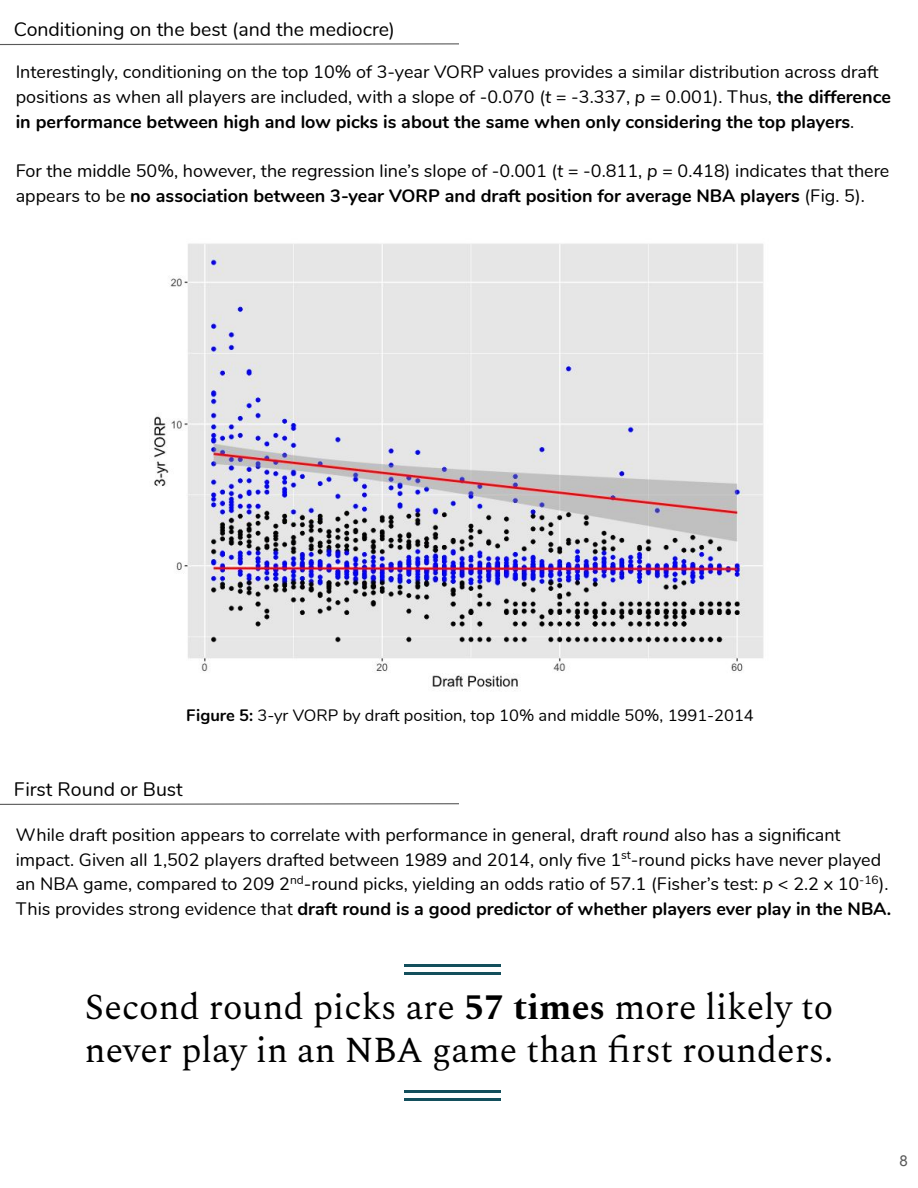
<style>
.page{position:relative;width:918px;height:1188px;background:#fff}
.page>*{position:absolute;margin:0;border:0;box-sizing:border-box;transform-origin:0 0}
.t1{font:36px/42.8px "Spectral";color:#000}
.t2{font:19.5px "Nunito";color:#000}
.t3{font:18px/24.8px "Nunito";color:#000}
.t4{font:16.5px "Nunito";color:#000}
.t5{font:15px "Arial";color:#595959}
.s1{font-style:italic}
.s2{font-weight:700}
</style>
<div class="page">
<hr style="left:405px;top:964px;width:96px;height:3px;background:#134f5c">
<hr style="left:405px;top:972px;width:96px;height:3px;background:#134f5c">
<hr style="left:405px;top:1091px;width:96px;height:2px;background:#134f5c">
<hr style="left:405px;top:1098px;width:96px;height:3px;background:#134f5c">
<img style="left:170px;top:243px;width:594px;height:448px">
<svg style="left:0;top:43px;width:459px;height:3px"></svg>
<svg style="left:0;top:295px;width:460px;height:510px"></svg>
<p class="t2" style="left:14px;top:16px;width:383px">Conditioning on the best (and the mediocre)</p>
<p class="t3" style="left:16px;top:60px;width:877px">Interestingly, conditioning on the top 10% of 3-year VORP values provides a similar distribution across draft positions as when all players are included, with a slope of -0.070 (<span class="s1">t</span> = -3.337, <span class="s1">p</span> = 0.001). Thus, <span class="s2">the difference in performance between high and low picks is about the same when only considering the top players</span>.</p>
<p class="t3" style="left:16px;top:159px;width:875px">For the middle 50%, however, the regression line’s slope of -0.001 (<span class="s1">t</span> = -0.811, <span class="s1">p</span> = 0.418) indicates that there appears to be <span class="s2">no association between 3-year VORP and draft position for average NBA players</span> (Fig. 5).</p>
<p class="t4" style="left:186px;top:704px;width:569px"><span class="s2">Figure 5:</span> 3-yr VORP by draft position, top 10% and middle 50%, 1991-2014</p>
<p class="t2" style="left:14px;top:776px;width:171px">First Round or Bust</p>
<p class="t3" style="left:16px;top:823px;width:877px">While draft position appears to correlate with performance in general, draft <span class="s1">round</span> also has a significant impact. Given all 1,502 players drafted between 1989 and 2014, only five 1<sup>st</sup>-round picks have never played an NBA game, compared to 209 2<sup>nd</sup>-round picks, yielding an odds ratio of 57.1 (Fisher’s test: <span class="s1">p</span> &lt; 2.2 x 10<sup>-16</sup>).<br>This provides strong evidence that <span class="s2">draft round is a good predictor of whether players ever play in the NBA.</span></p>
<h1 class="t1" style="left:85px;top:987px;width:750px">Second round picks are <span class="s2">57 times</span> more likely to never play in an NBA game than first rounders.</h1>
<p class="t5" style="left:900px;top:1155px;width:10px">8</p>
</div>
